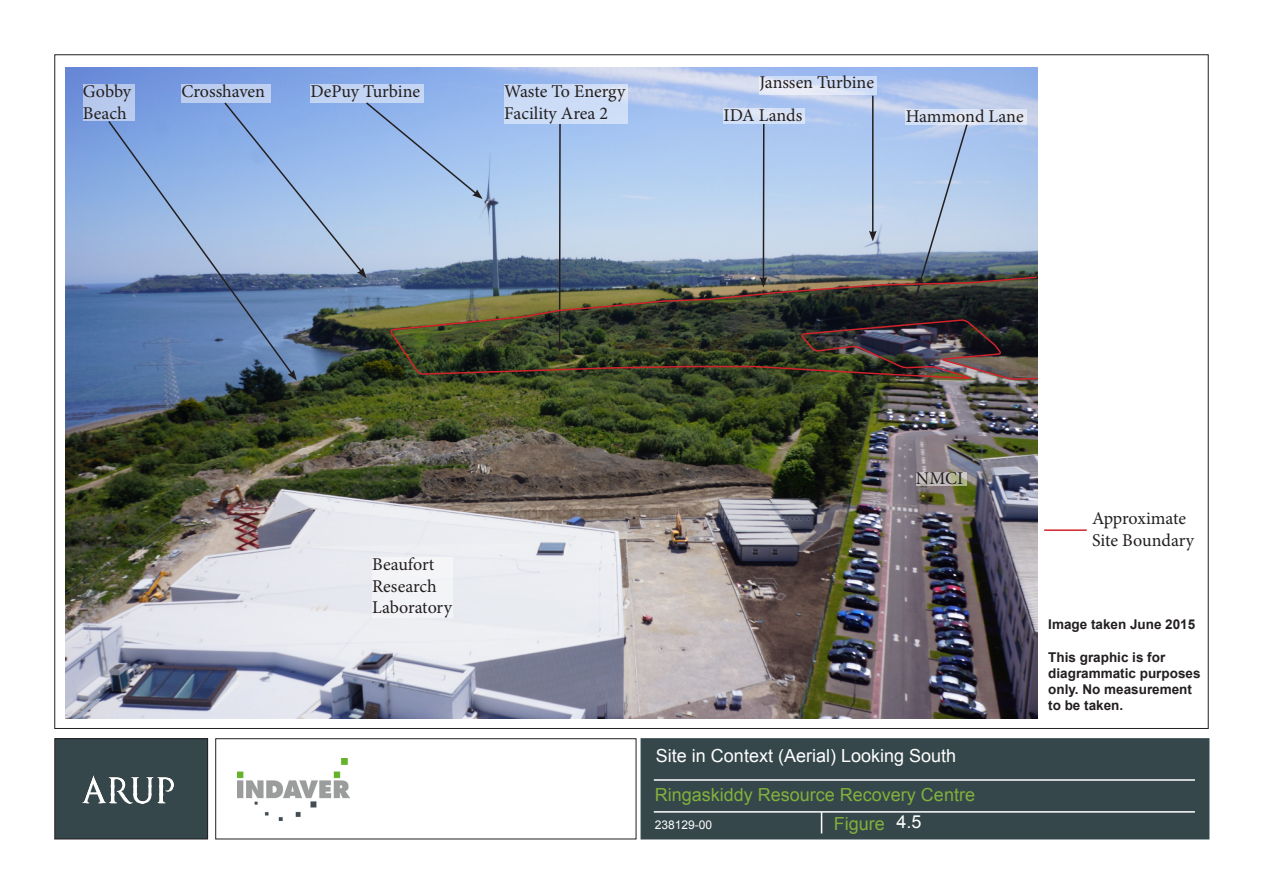
<style>
.page{position:relative;width:1263px;height:893px;background:#fff}
.page>*{position:absolute;margin:0;border:0;box-sizing:border-box;transform-origin:0 0}
.t1{font:18px/21.6px "Minion Pro";letter-spacing:-.005em;color:#231f20}
.t2{font:18px/28.5px "Arial";color:#80b13c}
.t3{font:18px "Arial";color:#fff}
.t4{font:700 13.5px/16.2px "Arial";color:#231f20}
.t5{font:12px "Arial";color:#fff}
</style>
<div class="page">
<div style="left:55px;top:739px;width:153px;height:100px;background:#35474b"></div>
<img style="left:82px;top:776px;width:91px;height:27px">
<div style="left:54px;top:738px;width:154px;height:101px;border:1px solid #231f20"></div>
<div style="left:215px;top:738px;width:421px;height:101px;border:1px solid #231f20"></div>
<div style="left:641px;top:738px;width:568px;height:101px;background:#35474b;border:1px solid #35474b"></div>
<img style="left:237px;top:759px;width:113px;height:61px">
<hr style="left:654px;top:779px;width:541px;height:2px;background:#fff">
<hr style="left:654px;top:811px;width:541px;height:2px;background:#fff">
<svg style="left:821px;top:812px;width:1px;height:21px"></svg>
<img style="left:66px;top:68px;width:971px;height:650px">
<div style="left:83px;top:85px;width:52px;height:36px;background:#b7c9ed"></div>
<div style="left:182px;top:85px;width:89px;height:18px;background:#bdcff0"></div>
<div style="left:310px;top:85px;width:114px;height:18px;background:#c3d5f4"></div>
<svg style="left:759px;top:76px;width:118px;height:18px;background:#dae3f6"></svg>
<div style="left:504px;top:85px;width:124px;height:39px;background:#cdddf7"></div>
<div style="left:372px;top:558px;width:81px;height:60px;background:#f2f4f7"></div>
<div style="left:723px;top:108px;width:82px;height:16px;background:#d7e3f7"></div>
<div style="left:906px;top:109px;width:121px;height:15px;background:#dce4f5"></div>
<svg style="left:916px;top:472px;width:51px;height:13px"></svg>
<svg style="left:107px;top:119px;width:187px;height:257px;background:#7593c1"></svg>
<svg style="left:288px;top:370px;width:9px;height:11px"></svg>
<svg style="left:223px;top:101px;width:260px;height:177px;background:#9fbbe4"></svg>
<hr style="left:872px;top:96px;width:1px;height:137px;background:#231f20">
<svg style="left:869px;top:231px;width:8px;height:10px"></svg>
<hr style="left:559px;top:124px;width:2px;height:220px;background:#231f20">
<hr style="left:763px;top:124px;width:1px;height:155px;background:#231f20">
<svg style="left:906px;top:123px;width:63px;height:153px;background:#a7bcd9"></svg>
<hr style="left:1044px;top:529px;width:43px;height:2px;background:#d1232a">
<img style="left:389px;top:276px;width:649px;height:105px">
<p class="t1" style="left:83px;top:81px;width:50px">Gobby<br>Beach</p>
<p class="t1" style="left:182px;top:81px;width:85px">Crosshaven</p>
<p class="t1" style="left:310px;top:81px;width:111px">DePuy Turbine</p>
<p class="t1" style="left:504px;top:81px;width:123px">Waste To Energy</p>
<p class="t1" style="left:504px;top:102px;width:105px">Facility Area 2</p>
<p class="t1" style="left:759px;top:72px;width:116px">Janssen Turbine</p>
<p class="t1" style="left:723px;top:105px;width:80px">IDA Lands</p>
<p class="t1" style="left:906px;top:105px;width:119px">Hammond Lane</p>
<p class="t1" style="left:372px;top:554px;width:82px">Beaufort<br>Research<br>Laboratory</p>
<p class="t1" style="left:916px;top:468px;width:49px">NMCI</p>
<p class="t3" style="left:656px;top:743px;width:302px">Site in Context (Aerial) Looking South</p>
<p class="t2" style="left:834px;top:781px;width:143px;text-indent:-179px">Ringaskiddy Resource Recovery Centre<br>Figure</p>
<p class="t3" style="left:896px;top:810px;width:27px">4.5</p>
<p class="t5" style="left:655px;top:817px;width:59px">238129-00</p>
<p class="t1" style="left:1092px;top:508px;width:104px">Approximate<br>Site Boundary</p>
<p class="t4" style="left:1048px;top:617px;width:149px">Image taken June 2015</p>
<p class="t4" style="left:1048px;top:649px;width:154px">This graphic is for diagrammatic purposes only. No measurement to be taken.</p>
</div>
